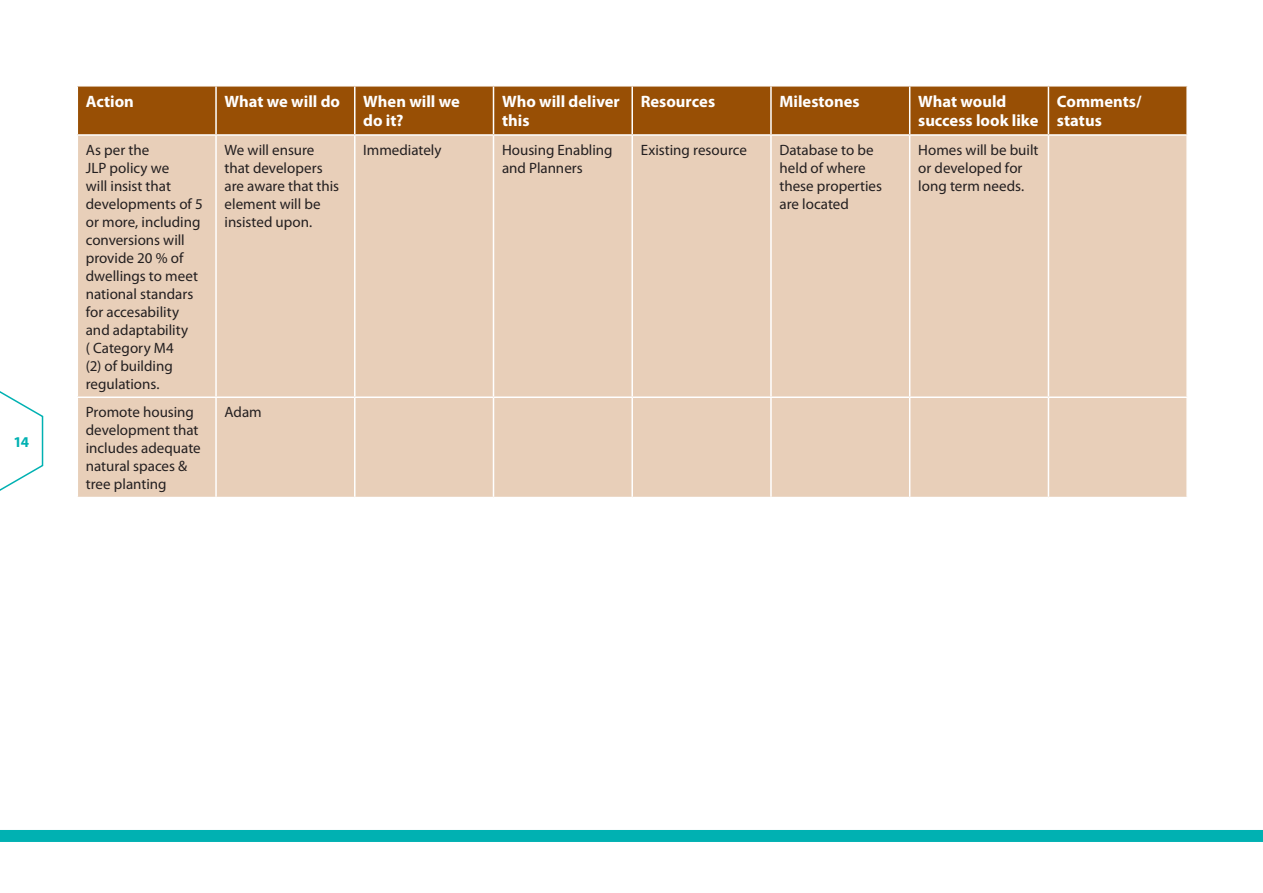
<style>
.page{position:relative;width:1263px;height:893px;background:#fff}
.page>*{position:absolute;margin:0;border:0;box-sizing:border-box;transform-origin:0 0}
.t1{font:700 16.5px/19.8px "Myriad Pro";color:#fff}
.t2{font:15px/18px "Myriad Pro";color:#231f20}
.t3{font:700 15px "Myriad Pro";color:#00b1b2}
</style>
<div class="page">
<div style="left:0;top:830px;width:1263px;height:12px;background:#00b1b2"></div>
<svg style="left:0;top:391px;width:44px;height:100px"></svg>
<div style="left:78px;top:87px;width:1108px;height:47px;background:#984f05"></div>
<div style="left:78px;top:136px;width:1108px;height:361px;background:#e8cfb9"></div>
<hr style="left:215px;top:136px;width:2px;height:260px;background:#fff">
<hr style="left:354px;top:136px;width:1px;height:260px;background:#fff">
<hr style="left:493px;top:136px;width:1px;height:260px;background:#fff">
<hr style="left:631px;top:136px;width:2px;height:260px;background:#fff">
<hr style="left:770px;top:136px;width:2px;height:260px;background:#fff">
<hr style="left:909px;top:136px;width:1px;height:260px;background:#fff">
<hr style="left:1048px;top:136px;width:1px;height:260px;background:#fff">
<hr style="left:77px;top:396px;width:139px;height:2px;background:#fff">
<hr style="left:216px;top:396px;width:139px;height:2px;background:#fff">
<hr style="left:215px;top:398px;width:2px;height:99px;background:#fff">
<hr style="left:355px;top:396px;width:138px;height:2px;background:#fff">
<hr style="left:354px;top:398px;width:1px;height:99px;background:#fff">
<hr style="left:493px;top:396px;width:139px;height:2px;background:#fff">
<hr style="left:493px;top:398px;width:1px;height:99px;background:#fff">
<hr style="left:632px;top:396px;width:139px;height:2px;background:#fff">
<hr style="left:631px;top:398px;width:2px;height:99px;background:#fff">
<hr style="left:771px;top:396px;width:139px;height:2px;background:#fff">
<hr style="left:770px;top:398px;width:2px;height:99px;background:#fff">
<hr style="left:910px;top:396px;width:138px;height:2px;background:#fff">
<hr style="left:909px;top:398px;width:1px;height:99px;background:#fff">
<hr style="left:1048px;top:396px;width:140px;height:2px;background:#fff">
<hr style="left:1048px;top:398px;width:1px;height:99px;background:#fff">
<hr style="left:215px;top:87px;width:2px;height:47px;background:#fff">
<hr style="left:354px;top:87px;width:1px;height:47px;background:#fff">
<hr style="left:493px;top:87px;width:1px;height:47px;background:#fff">
<hr style="left:631px;top:87px;width:2px;height:47px;background:#fff">
<hr style="left:770px;top:87px;width:2px;height:47px;background:#fff">
<hr style="left:909px;top:87px;width:1px;height:47px;background:#fff">
<hr style="left:1048px;top:87px;width:1px;height:47px;background:#fff">
<p class="t3" style="left:13px;top:432px;width:17px">14</p>
<p class="t1" style="left:86px;top:91px;width:50px">Action</p>
<p class="t1" style="left:225px;top:91px;width:117px">What we will do</p>
<p class="t1" style="left:363px;top:91px;width:98px">When will we do it?</p>
<p class="t1" style="left:502px;top:91px;width:119px">Who will deliver this</p>
<p class="t1" style="left:641px;top:91px;width:76px">Resources</p>
<p class="t1" style="left:779px;top:91px;width:82px">Milestones</p>
<p class="t1" style="left:918px;top:91px;width:122px">What would success look like</p>
<p class="t1" style="left:1057px;top:91px;width:86px">Comments/ status</p>
<p class="t2" style="left:86px;top:140px;width:119px">As per the<br>JLP policy we<br>will insist that developments of 5 or more, including conversions will provide 20 % of dwellings to meet national standars for accesability and adaptability<br>( Category M4<br>(2) of building regulations.</p>
<p class="t2" style="left:225px;top:140px;width:116px">We will ensure that developers are aware that this element will be insisted upon.</p>
<p class="t2" style="left:363px;top:140px;width:80px">Immediately</p>
<p class="t2" style="left:502px;top:140px;width:112px">Housing Enabling and Planners</p>
<p class="t2" style="left:641px;top:140px;width:108px">Existing resource</p>
<p class="t2" style="left:779px;top:140px;width:104px">Database to be held of where these properties are located</p>
<p class="t2" style="left:918px;top:140px;width:122px">Homes will be built or developed for long term needs.</p>
<p class="t2" style="left:86px;top:403px;width:116px">Promote housing development that includes adequate natural spaces &amp; tree planting</p>
<p class="t2" style="left:225px;top:403px;width:39px">Adam</p>
</div>
